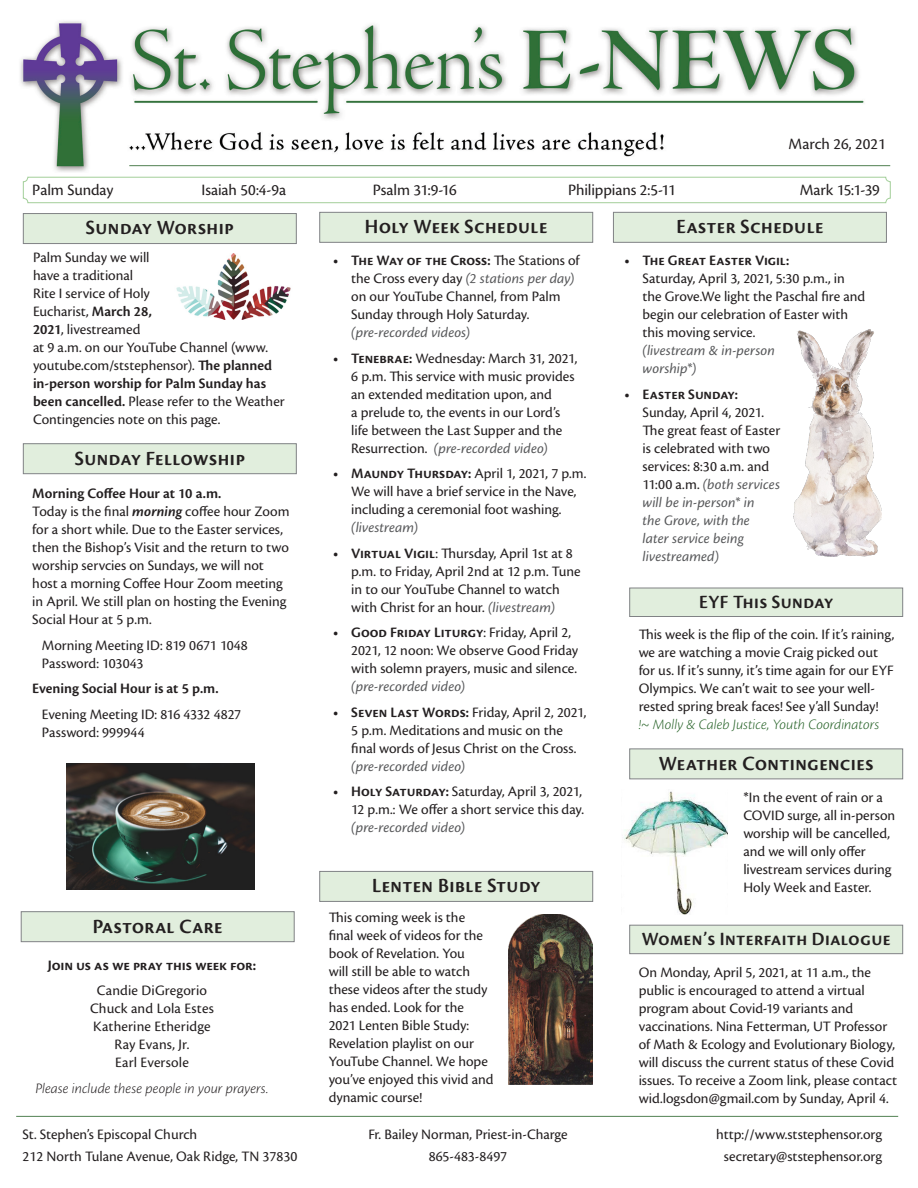
<style>
.page{position:relative;width:918px;height:1188px;background:#fff}
.page>*{position:absolute;margin:0;border:0;box-sizing:border-box;transform-origin:0 0}
.Article_Header_Green{font:21px "Cronos Pro Semibold Disp";letter-spacing:.025em;color:#231f20}
.Article_Header_Green-2{font:19.5px "Cronos Pro Semibold Disp";letter-spacing:.025em;color:#231f20}
.Readings{font:16.5px "Cronos Pro";letter-spacing:-.01em;color:#231f20}
.Date{font:16.5px "Cronos Pro";color:#231f20}
.t1{font:15px/18px "Cronos Pro";color:#231f20}
.t2{font:italic 300 15px "Cronos Pro";color:#231f20}
.Signature_Green{font:italic 300 15px "Cronos Pro";color:#266227}
.Email{font:15px "Cronos Pro Semibold Capt";letter-spacing:-.015em;color:#231f20}
.t3{font:600 15px "Cronos Pro";color:#231f20}
.s1{font-weight:600}
.s2{font-weight:600;font-style:italic}
.s3{font-style:italic;color:#57585a}
</style>
<div class="page">
<img style="left:623px;top:791px;width:105px;height:124px">
<img style="left:20px;top:21px;width:871px;height:151px">
<hr style="left:129px;top:165px;width:761px;height:1px;background:#518152">
<div style="left:21px;top:911px;width:274px;height:31px;background:#e1eedd;border:1px solid #808285"></div>
<div style="left:23px;top:443px;width:274px;height:31px;background:#e1eedd;border:1px solid #808285"></div>
<div style="left:23px;top:213px;width:274px;height:31px;background:#e1eedd;border:1px solid #808285"></div>
<div style="left:23px;top:177px;width:868px;height:26px;border:1px solid #a3cf9a;border-radius:4px"></div>
<hr style="left:16px;top:1116px;width:882px;height:1px;background:#518152">
<div style="left:319px;top:212px;width:274px;height:31px;background:#e1eedd;border:1px solid #808285"></div>
<div style="left:613px;top:212px;width:274px;height:31px;background:#e1eedd;border:1px solid #808285"></div>
<div style="left:319px;top:871px;width:274px;height:31px;background:#e1eedd;border:1px solid #808285"></div>
<div style="left:629px;top:749px;width:274px;height:30px;background:#e1eedd;border:1px solid #808285"></div>
<div style="left:629px;top:925px;width:274px;height:29px;background:#e1eedd;border:1px solid #808285"></div>
<div style="left:629px;top:588px;width:274px;height:29px;background:#e1eedd;border:1px solid #808285"></div>
<img style="left:176px;top:254px;width:115px;height:65px">
<img style="left:66px;top:763px;width:189px;height:126px">
<img style="left:793px;top:329px;width:89px;height:227px">
<img style="left:508px;top:915px;width:85px;height:170px">
<p class="Date" style="left:789px;top:134px;width:99px">March 26, 2021</p>
<p class="Readings" style="left:32px;top:180px;width:82px">Palm Sunday</p>
<p class="Readings" style="left:201px;top:180px;width:86px">Isaiah 50:4-9a</p>
<p class="Readings" style="left:373px;top:180px;width:85px">Psalm 31:9-16</p>
<p class="Readings" style="left:568px;top:180px;width:109px">Philippians 2:5-11</p>
<p class="Readings" style="left:800px;top:180px;width:82px">Mark 15:1-39</p>
<p class="Article_Header_Green" style="left:365px;top:215px;width:184px">Holy Week Schedule</p>
<p class="Article_Header_Green" style="left:676px;top:215px;width:149px">Easter Schedule</p>
<p class="Article_Header_Green" style="left:86px;top:216px;width:149px">Sunday Worship</p>
<p class="t1" style="left:33px;top:249px;width:253px">Palm Sunday we will<br>have a traditional<br>Rite I service of Holy<br>Eucharist, <span class="s1">March 28,<br>2021</span>, livestreamed<br>at 9 a.m. on our YouTube Channel (www. youtube.com/ststephensor). <span class="s1">The planned in-person worship for Palm Sunday has been cancelled.</span> Please refer to the Weather<br>Contingencies note on this page.</p>
<p class="Article_Header_Green" style="left:75px;top:446px;width:172px">Sunday Fellowship</p>
<p class="t1" style="left:32px;top:485px;width:259px"><span class="s1">Morning Coffee Hour at 10 a.m.<br></span>Today is the final <span class="s2">morning</span> coffee hour Zoom for a short while. Due to the Easter services, then the Bishop’s Visit and the return to two worship servcies on Sundays, we will not host a morning Coffee Hour Zoom meeting in April. We still plan on hosting the Evening Social Hour at 5 p.m.</p>
<p class="t1" style="left:42px;top:636px;width:208px">Morning Meeting ID: 819 0671 1048<br>Password: 103043</p>
<p class="t3" style="left:32px;top:680px;width:188px">Evening Social Hour is at 5 p.m.</p>
<p class="t1" style="left:42px;top:705px;width:201px">Evening Meeting ID: 816 4332 4827<br>Password: 999944</p>
<p class="Article_Header_Green" style="left:93px;top:914px;width:131px">Pastoral Care</p>
<p class="Email" style="left:48px;top:957px;width:210px">Join us as we pray this week for:</p>
<p class="t1" style="left:90px;top:982px;width:125px;text-align:center">Candie DiGregorio<br>Chuck and Lola Estes<br>Katherine Etheridge<br>Ray Evans, Jr.<br>Earl Eversole</p>
<p class="t2" style="left:35px;top:1080px;width:234px">Please include these people in your prayers.</p>
<p class="t1" style="left:351px;top:252px;width:230px;text-indent:-18px"><span class="s1">• The Way of the Cross:</span> The Stations of the Cross every day <span class="s3">(2 stations per day) </span>on our YouTube Channel, from Palm<br>Sunday through Holy Saturday. <span class="s3">(pre-recorded videos)</span></p>
<p class="t1" style="left:351px;top:349px;width:228px;text-indent:-18px"><span class="s1">• Tenebrae:</span> Wednesday: March 31, 2021, 6 p.m. This service with music provides an extended meditation upon, and<br>a prelude to, the events in our Lord’s life between the Last Supper and the Resurrection. <span class="s3">(pre-recorded video)</span></p>
<p class="t1" style="left:351px;top:465px;width:237px;text-indent:-18px"><span class="s1">• Maundy Thursday:</span> April 1, 2021, 7 p.m.<br>We will have a brief service in the Nave, including a ceremonial foot washing. <span class="s3">(livestream)</span></p>
<p class="t1" style="left:351px;top:544px;width:231px;text-indent:-18px"><span class="s1">• Virtual Vigil</span>: Thursday, April 1st at 8 p.m. to Friday, April 2nd at 12 p.m. Tune in to our YouTube Channel to watch with Christ for an hour. <span class="s3">(livestream)</span></p>
<p class="t1" style="left:351px;top:624px;width:228px;text-indent:-18px"><span class="s1">• Good Friday Liturgy</span>: Friday, April 2, 2021, 12 noon: We observe Good Friday with solemn prayers, music and silence. <span class="s3">(pre-recorded video)</span></p>
<p class="t1" style="left:351px;top:703px;width:237px;text-indent:-18px"><span class="s1">• Seven Last Words:</span> Friday, April 2, 2021, 5 p.m. Meditations and music on the final words of Jesus Christ on the Cross. <span class="s3">(pre-recorded video)</span></p>
<p class="t1" style="left:351px;top:783px;width:234px;text-indent:-18px"><span class="s1">• Holy Saturday:</span> Saturday, April 3, 2021,<br>12 p.m.: We offer a short service this day. <span class="s3">(pre-recorded video)</span></p>
<p class="Article_Header_Green" style="left:372px;top:874px;width:170px">Lenten Bible Study</p>
<p class="t1" style="left:329px;top:908px;width:166px">This coming week is the final week of videos for the book of Revelation. You<br>will still be able to watch these videos after the study has ended. Look for the<br>2021 Lenten Bible Study:<br>Revelation playlist on our<br>YouTube Channel. We hope you’ve enjoyed this vivid and dynamic course!</p>
<p class="t1" style="left:643px;top:252px;width:224px;text-indent:-18px"><span class="s1">• The Great Easter Vigil:<br></span>Saturday, April 3, 2021, 5:30 p.m., in the Grove.We light the Paschal fire and begin our celebration of Easter with this moving service.<br><span class="s3">(livestream &amp; in-person<br>worship*)</span></p>
<p class="t1" style="left:643px;top:385px;width:139px;text-indent:-18px"><span class="s1">• Easter Sunday:<br></span>Sunday, April 4, 2021.<br>The great feast of Easter is celebrated with two services: 8:30 a.m. and<br>11:00 a.m. <span class="s3">(both services will be in-person* in<br>the Grove, with the<br>later service being livestreamed)</span></p>
<p class="Article_Header_Green-2" style="left:699px;top:590px;width:135px">EYF This Sunday</p>
<p class="t1" style="left:639px;top:626px;width:257px">This week is the flip of the coin. If it’s raining, we are watching a movie Craig picked out for us. If it’s sunny, it’s time again for our EYF Olympics. We can’t wait to see your well&shy;rested spring break faces! See y’all Sunday!</p>
<p class="Signature_Green" style="left:639px;top:716px;width:242px">!~ Molly &amp; Caleb Justice, Youth Coordinators</p>
<p class="Article_Header_Green" style="left:659px;top:751px;width:216px">Weather Contingencies</p>
<p class="t1" style="left:743px;top:788px;width:153px">*In the event of rain or a<br>COVID surge, all in-person worship will be cancelled, and we will only offer livestream services during<br>Holy Week and Easter.</p>
<p class="Article_Header_Green-2" style="left:642px;top:928px;width:250px">Women’s Interfaith Dialogue</p>
<p class="t1" style="left:639px;top:964px;width:260px">On Monday, April 5, 2021, at 11 a.m., the public is encouraged to attend a virtual program about Covid-19 variants and vaccinations. Nina Fetterman, UT Professor of Math &amp; Ecology and Evolutionary Biology, will discuss the current status of these Covid issues. To receive a Zoom link, please contact wid.logsdon@gmail.com by Sunday, April 4.</p>
<p class="t1" style="left:22px;top:1125px;width:176px">St. Stephen’s Episcopal Church</p>
<p class="t1" style="left:368px;top:1125px;width:201px">Fr. Bailey Norman, Priest-in-Charge</p>
<p class="t1" style="left:716px;top:1125px;width:167px">http://www.ststephensor.org</p>
<p class="t1" style="left:22px;top:1147px;width:276px">212 North Tulane Avenue, Oak Ridge, TN 37830</p>
<p class="t1" style="left:429px;top:1147px;width:80px">865-483-8497</p>
<p class="t1" style="left:724px;top:1147px;width:160px">secretary@ststephensor.org</p>
</div>
